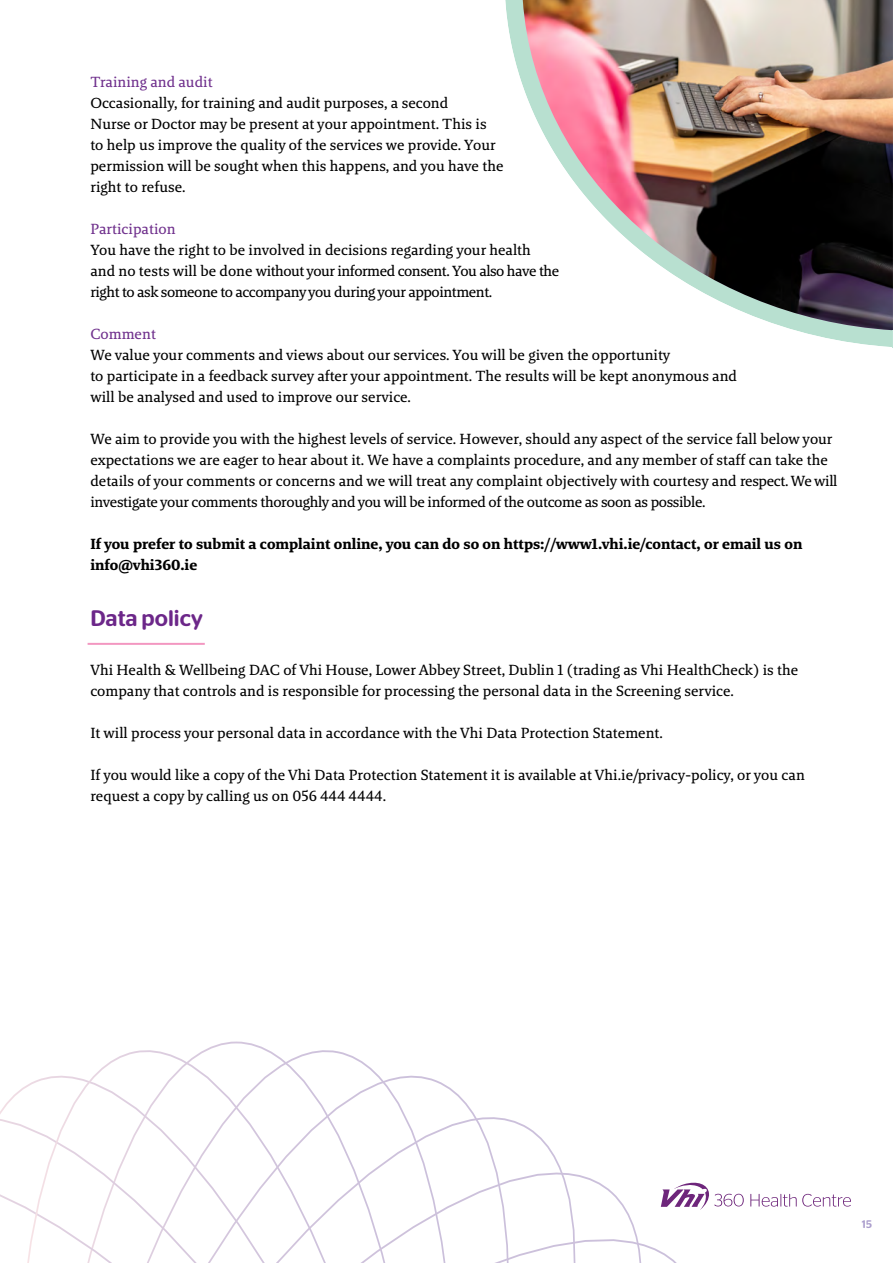
<style>
.page{position:relative;width:893px;height:1263px;background:#fff}
.page>*{position:absolute;margin:0;border:0;box-sizing:border-box;transform-origin:0 0}
.t1{font:500 22.5px "Stag Sans Round";color:#6c2789}
.t2{font:15px/21px "Brando Text LF";color:#000}
.t3{font:15px "Brando Text LF";letter-spacing:-.03em;color:#000}
.t4{font:15px "Brando Bold LF";color:#000}
.t5{font:15px "Brando Text LF";color:#70318d}
.t6{font:500 10.95px "Stag Sans Round";color:#aa9dcc}
</style>
<div class="page">
<hr style="left:88px;top:643px;width:117px;height:2px;background:#f397c1">
<svg style="left:540px;top:1137px;width:85px;height:126px"></svg>
<svg style="left:486px;top:1117px;width:54px;height:146px"></svg>
<svg style="left:0;top:1041px;width:486px;height:222px"></svg>
<svg style="left:750px;top:1194px;width:101px;height:12px"></svg>
<svg style="left:661px;top:1182px;width:83px;height:28px"></svg>
<svg style="left:505px;top:0;width:387px;height:347px"></svg>
<img style="left:523px;top:0;width:370px;height:330px">
<svg style="left:892px;top:330px;width:1px;height:18px"></svg>
<p class="t5" style="left:90px;top:72px;width:124px">Training and audit</p>
<p class="t2" style="left:90px;top:92px;width:359px">Occasionally, for training and audit purposes, a second</p>
<p class="t2" style="left:90px;top:113px;width:398px">Nurse or Doctor may be present at your appointment. This is</p>
<p class="t2" style="left:90px;top:134px;width:407px">to help us improve the quality of the services we provide. Your</p>
<p class="t2" style="left:90px;top:155px;width:415px">permission will be sought when this happens, and you have the</p>
<p class="t2" style="left:90px;top:176px;width:97px">right to refuse.</p>
<p class="t5" style="left:90px;top:219px;width:87px">Participation</p>
<p class="t2" style="left:90px;top:239px;width:442px">You have the right to be involved in decisions regarding your health</p>
<p class="t3" style="left:90px;top:261px;width:470px">and no tests will be done without your informed consent. You also have the</p>
<p class="t3" style="left:90px;top:282px;width:403px">right to ask someone to accompany you during your appointment.</p>
<p class="t5" style="left:90px;top:324px;width:67px">Comment</p>
<p class="t2" style="left:90px;top:344px;width:581px">We value your comments and views about our services. You will be given the opportunity</p>
<p class="t2" style="left:90px;top:365px;width:648px">to participate in a feedback survey after your appointment. The results will be kept anonymous and</p>
<p class="t2" style="left:90px;top:386px;width:322px">will be analysed and used to improve our service.</p>
<p class="t2" style="left:90px;top:428px;width:749px">We aim to provide you with the highest levels of service. However, should any aspect of the service fall below your expectations we are eager to hear about it. We have a complaints procedure, and any member of staff can take the details of your comments or concerns and we will treat any complaint objectively with courtesy and respect. We will investigate your comments thoroughly and you will be informed of the outcome as soon as possible.</p>
<p class="t4" style="left:90px;top:534px;width:713px">If you prefer to submit a complaint online, you can do so on https://www1.vhi.ie/contact, or email us on</p>
<p class="t4" style="left:90px;top:555px;width:108px">info@vhi360.ie</p>
<p class="t1" style="left:90px;top:605px;width:114px">Data policy</p>
<p class="t2" style="left:90px;top:659px;width:709px">Vhi Health &amp; Wellbeing DAC of Vhi House, Lower Abbey Street, Dublin 1 (trading as Vhi HealthCheck) is the company that controls and is responsible for processing the personal data in the Screening service.</p>
<p class="t2" style="left:90px;top:722px;width:574px">It will process your personal data in accordance with the Vhi Data Protection Statement.</p>
<p class="t2" style="left:90px;top:764px;width:716px">If you would like a copy of the Vhi Data Protection Statement it is available at Vhi.ie/privacy-policy, or you can request a copy by calling us on 056 444 4444.</p>
<p class="t6" style="left:862px;top:1218px;width:12px">15</p>
</div>
